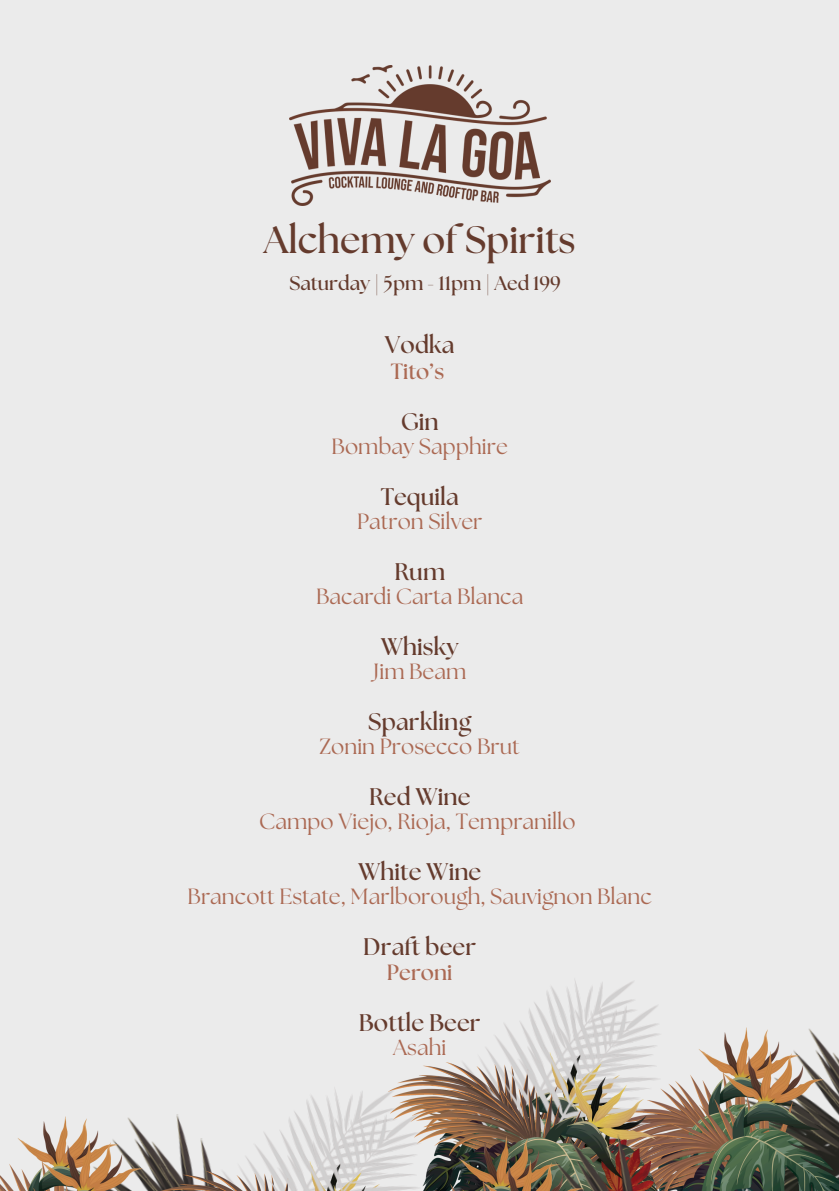
<style>
.page{position:relative;width:839px;height:1191px;background:#fff}
.page>*{position:absolute;margin:0;border:0;box-sizing:border-box;transform-origin:0 0}
.t1{font:700 38.2px "The Seasons";color:#653b2d}
.t2{font:700 24px "The Seasons";color:#653b2d}
.t3{font:22px "The Seasons";color:#ab6953}
.t4{font:700 22px "The Seasons";color:#ab6953}
.t5{font:700 19.8px "The Seasons";color:#653b2d}
</style>
<div class="page">
<div style="left:0;top:0;width:838px;height:1191px;background:#ebebeb"></div>
<img style="left:289px;top:66px;width:261px;height:139px">
<img style="left:546px;top:981px;width:88px;height:15px">
<img style="left:400px;top:1062px;width:69px;height:43px">
<img style="left:469px;top:996px;width:191px;height:80px">
<img style="left:700px;top:1035px;width:128px;height:16px">
<img style="left:613px;top:1051px;width:225px;height:140px">
<img style="left:412px;top:1076px;width:243px;height:60px">
<img style="left:17px;top:1116px;width:117px;height:24px">
<img style="left:19px;top:1124px;width:186px;height:37px">
<img style="left:0;top:1140px;width:189px;height:51px">
<img style="left:205px;top:1082px;width:195px;height:79px">
<img style="left:436px;top:1120px;width:240px;height:71px">
<img style="left:424px;top:1136px;width:182px;height:24px">
<img style="left:148px;top:1161px;width:81px;height:30px">
<img style="left:229px;top:1105px;width:195px;height:80px">
<img style="left:373px;top:1160px;width:257px;height:31px">
<img style="left:172px;top:1185px;width:243px;height:6px">
<p class="t1" style="left:264px;top:223px;width:313px">Alchemy of Spirits</p>
<p class="t5" style="left:289px;top:274px;width:273px">Saturday | 5pm - 11pm | Aed 199</p>
<p class="t2" style="left:385px;top:334px;width:71px">Vodka</p>
<p class="t4" style="left:391px;top:361px;width:55px">Tito’s</p>
<h1 class="t2" style="left:401px;top:411px;width:39px">Gin</h1>
<h1 class="t3" style="left:331px;top:436px;width:178px">Bombay Sapphire</h1>
<p class="t2" style="left:380px;top:486px;width:80px">Tequila</p>
<p class="t3" style="left:357px;top:511px;width:127px">Patron Silver</p>
<h2 class="t2" style="left:394px;top:561px;width:52px">Rum</h2>
<h2 class="t3" style="left:316px;top:586px;width:209px">Bacardi Carta Blanca</h2>
<h3 class="t2" style="left:381px;top:636px;width:79px">Whisky</h3>
<h3 class="t3" style="left:373px;top:661px;width:94px">Jim Beam</h3>
<h3 class="t2" style="left:368px;top:711px;width:104px">Sparkling</h3>
<h3 class="t3" style="left:319px;top:736px;width:202px">Zonin Prosecco Brut</h3>
<h3 class="t2" style="left:369px;top:786px;width:103px">Red Wine</h3>
<h3 class="t3" style="left:259px;top:811px;width:318px">Campo Viejo, Rioja, Tempranillo</h3>
<h3 class="t2" style="left:358px;top:861px;width:125px">White Wine</h3>
<h3 class="t3" style="left:187px;top:886px;width:466px">Brancott Estate, Marlborough, Sauvignon Blanc</h3>
<h3 class="t2" style="left:363px;top:936px;width:114px">Draft beer</h3>
<h3 class="t4" style="left:387px;top:963px;width:67px">Peroni</h3>
<h3 class="t2" style="left:359px;top:1012px;width:123px">Bottle Beer</h3>
<h3 class="t3" style="left:393px;top:1038px;width:55px">Asahi</h3>
</div>
